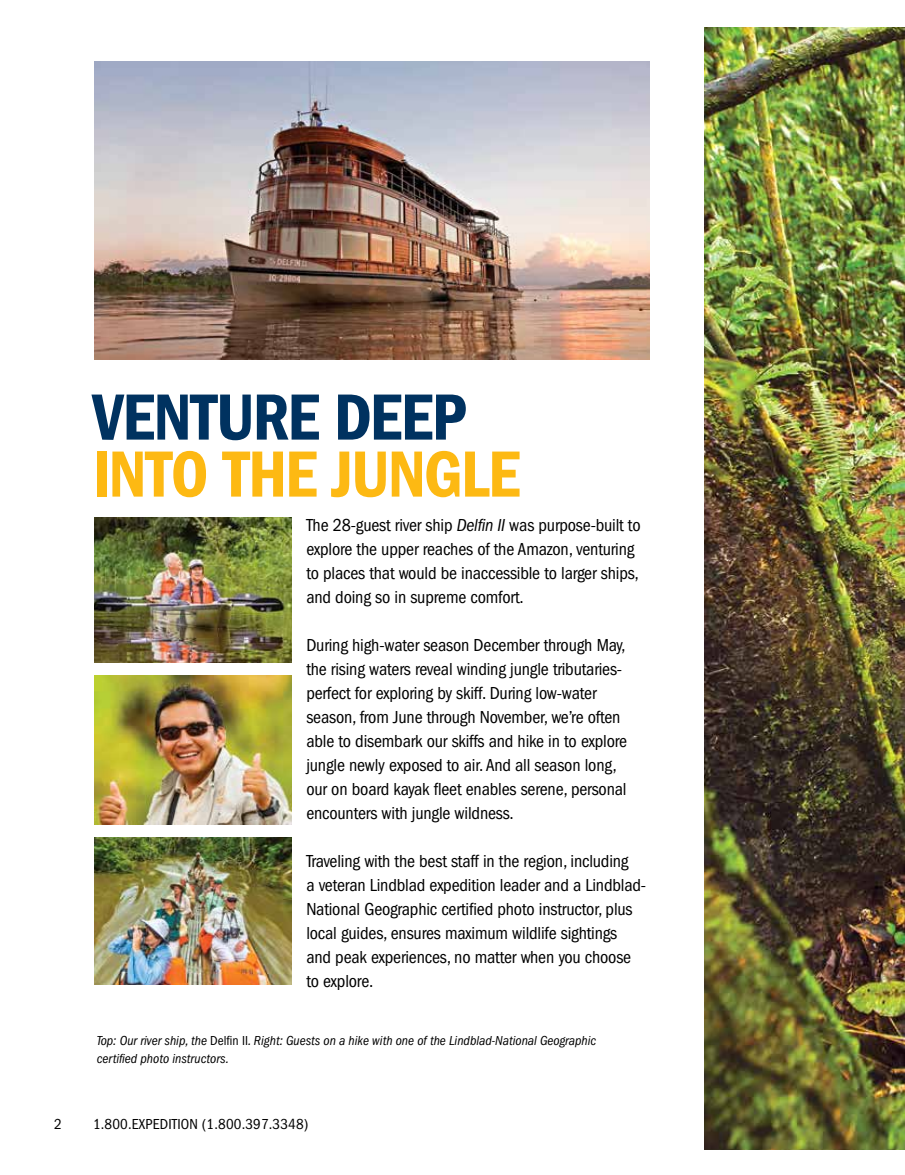
<style>
.page{position:relative;width:905px;height:1175px;background:#fff}
.page>*{position:absolute;margin:0;border:0;box-sizing:border-box;transform-origin:0 0}
.t1{font:67.5px "ITC Franklin Gothic Std Dm Cd";letter-spacing:-.03em;color:#fdb913}
.t2{font:67.5px "ITC Franklin Gothic Std Dm Cd";letter-spacing:-.015em;color:#003260}
.t3{font:condensed 18px/24px "ITC Franklin Gothic Std";letter-spacing:-.01em;color:#000}
.t4{font:condensed 15px "ITC Franklin Gothic Std";letter-spacing:.01em;color:#000}
.t5{font:italic condensed 13.5px/18px "ITC Franklin Gothic Std";color:#000}
.s1{font-style:italic}
.s2{font-style:normal}
</style>
<div class="page">
<img style="left:94px;top:61px;width:556px;height:298px">
<img style="left:94px;top:675px;width:197px;height:149px">
<img style="left:704px;top:27px;width:200px;height:1122px">
<img style="left:94px;top:837px;width:197px;height:147px">
<img style="left:94px;top:517px;width:197px;height:146px">
<h1 class="t2" style="left:92px;top:378px;width:375px">VENTURE DEEP</h1>
<h1 class="t1" style="left:92px;top:435px;width:429px">INTO THE JUNGLE</h1>
<p class="t3" style="left:306px;top:513px;width:336px">The 28-guest river ship <span class="s1">Delfin II</span> was purpose-built to explore the upper reaches of the Amazon, venturing to places that would be inaccessible to larger ships, and doing so in supreme comfort.</p>
<p class="t3" style="left:306px;top:633px;width:322px">During high-water season December through May, the rising waters reveal winding jungle tributaries&shy;perfect for exploring by skiff. During low-water season, from June through November, we’re often able to disembark our skiffs and hike in to explore jungle newly exposed to air. And all season long, our on board kayak fleet enables serene, personal encounters with jungle wildness.</p>
<p class="t3" style="left:306px;top:849px;width:341px">Traveling with the best staff in the region, including<br>a veteran Lindblad expedition leader and a Lindblad-National Geographic certified photo instructor, plus local guides, ensures maximum wildlife sightings and peak experiences, no matter when you choose to explore.</p>
<p class="t5" style="left:97px;top:1031px;width:501px">Top: Our river ship, the <span class="s2">Delfin II</span>. Right: Guests on a hike with one of the Lindblad-National Geographic certified photo instructors.</p>
<p class="t4" style="left:54px;top:1115px;width:9px">2</p>
<p class="t4" style="left:93px;top:1115px;width:217px">1.800.EXPEDITION (1.800.397.3348)</p>
</div>
